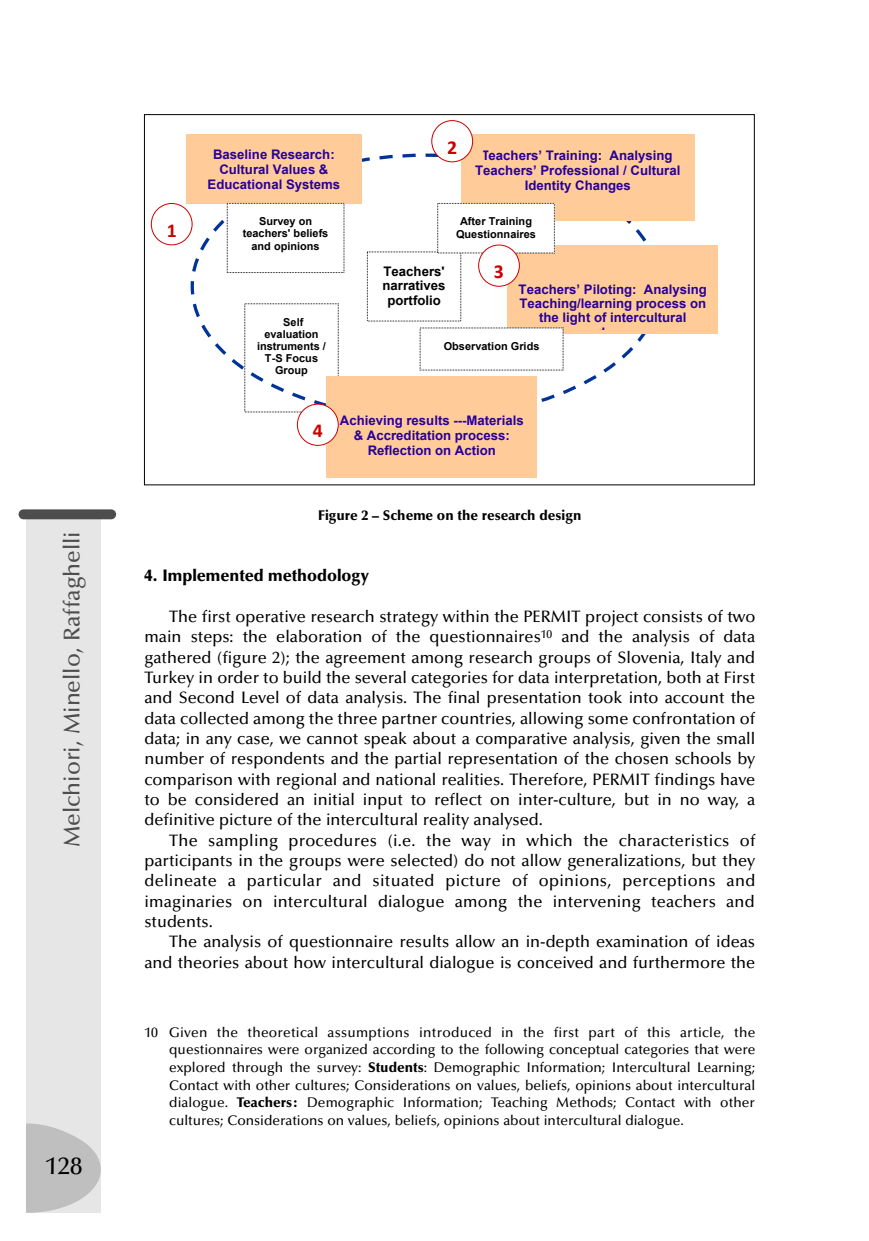
<style>
.page{position:relative;width:869px;height:1241px;background:#fff}
.page>*{position:absolute;margin:0;border:0;box-sizing:border-box;transform-origin:0 0}
.t1{font:500 24.5px "Optima";color:#000}
.t2{font:500 22.75px "Optima";color:#4d4d4d}
.t3{font:700 19.78px "Calibri";color:#c00}
.t4{font:500 16.62px "Optima";color:#000}
.t5{font:500 16.62px "Optima";letter-spacing:.02em;color:#000}
.t6{font:900 16.62px "Optima";color:#000}
.t7{font:500 14px/17.7px "Optima";color:#000;text-align:justify}
.t8{font:900 14px "Optima";color:#000}
.t9{font:700 13.12px/14.7px "Arial";color:#280099;text-align:center}
.t10{font:700 13.12px/14.7px "Arial";color:#000;text-align:center}
.t11{font:700 10.85px/12.1px "Arial";color:#000;text-align:center}
.t12{font:10.85px "Times New Roman";color:#000}
.t13{font:7.17px "Times New Roman";color:#000}
.s1{font-family:"Century Gothic"}
.s2{font-weight:900}
</style>
<div class="page">
<div style="left:27px;top:517px;width:74px;height:695px;background:#e6e6e6"></div>
<div style="left:19px;top:509px;width:97px;height:10px;background:#4d4d4d;border-radius:5px"></div>
<svg style="left:26px;top:1122px;width:75px;height:90px"></svg>
<div style="left:151px;top:203px;width:41px;height:42px;border:1px solid #c00;border-radius:50%"></div>
<div style="left:186px;top:134px;width:175px;height:69px;background:#fc9"></div>
<div style="left:461px;top:134px;width:233px;height:87px;background:#fc9"></div>
<div style="left:507px;top:245px;width:210px;height:88px;background:#fc9"></div>
<div style="left:326px;top:376px;width:210px;height:102px;background:#fc9"></div>
<div style="left:420px;top:328px;width:143px;height:42px;background:#fff"></div>
<div style="left:437px;top:203px;width:117px;height:50px;background:#fff"></div>
<div style="left:431px;top:121px;width:41px;height:41px;background:#fff;border-radius:50%"></div>
<div style="left:431px;top:120px;width:42px;height:42px;border:1px solid #c00;border-radius:50%"></div>
<div style="left:478px;top:245px;width:41px;height:41px;background:#fff;border-radius:50%"></div>
<div style="left:478px;top:244px;width:41px;height:42px;border:1px solid #c00;border-radius:50%"></div>
<div style="left:297px;top:404px;width:41px;height:41px;background:#fff;border-radius:50%"></div>
<div style="left:297px;top:403px;width:41px;height:42px;border:1px solid #c00;border-radius:50%"></div>
<p class="t2" style="left:63px;top:847px;width:318px;rotate:-90deg">Melchiori, Minello, Raffaghelli</p>
<p class="t1" style="left:45px;top:1156px;width:38px">128</p>
<p class="t3" style="left:447px;top:135px;width:12px">#</p>
<p class="t9" style="left:207px;top:147px;width:134px">Baseline Research:<br>Cultural Values &amp;<br>Educational Systems</p>
<p class="t9" style="left:475px;top:148px;width:206px"><span class="s1">T</span>eachers’ Training: Analysing<br>Teachers’ Professional / Cultural<br>Identity Changes</p>
<p class="t11" style="left:243px;top:215px;width:87px">Survey on teachers' beliefs and opinions</p>
<p class="t11" style="left:460px;top:215px;width:73px">After Training</p>
<p class="t3" style="left:166px;top:218px;width:12px">!</p>
<p class="t11" style="left:456px;top:228px;width:81px">Questionnaires</p>
<p class="t11" style="left:257px;top:316px;width:70px">Self evaluation instruments /<br>T-S Focus<br>Group</p>
<p class="t3" style="left:493px;top:259px;width:12px">$</p>
<p class="t10" style="left:382px;top:264px;width:64px">Teachers' narratives portfolio</p>
<p class="t11" style="left:443px;top:340px;width:97px">Observation Grids</p>
<p class="t9" style="left:518px;top:282px;width:190px">Teachers’ Piloting: Analysing</p>
<p class="t9" style="left:519px;top:296px;width:188px">Teaching/learning process on</p>
<p class="t9" style="left:539px;top:310px;width:149px">the light of intercultural</p>
<p class="t9" style="left:596px;top:325px;width:10px">d</p>
<p class="t3" style="left:312px;top:418px;width:12px">%</p>
<p class="t9" style="left:340px;top:413px;width:185px">Achieving results ---Materials &amp; Accreditation process:<br>Reflection on Action</p>
<p class="t8" style="left:318px;top:509px;width:264px">Figure 2 – Scheme on the research design</p>
<p class="t6" style="left:144px;top:568px;width:226px">4. Implemented methodology</p>
<p class="t4" style="left:169px;top:609px;width:587px">The first operative research strategy within the PERMIT project consists of two</p>
<p class="t4" style="left:144px;top:630px;width:612px">main steps: the elaboration of the questionnaires<sup>10</sup> and the analysis of data</p>
<p class="t4" style="left:144px;top:650px;width:612px">gathered (figure 2); the agreement among research groups of Slovenia, Italy and</p>
<p class="t4" style="left:144px;top:670px;width:612px">Turkey in order to build the several categories for data interpretation, both at First</p>
<p class="t4" style="left:144px;top:691px;width:612px">and Second Level of data analysis. The final presentation took into account the</p>
<p class="t4" style="left:144px;top:711px;width:612px">data collected among the three partner countries, allowing some confrontation of</p>
<p class="t4" style="left:144px;top:731px;width:612px">data; in any case, we cannot speak about a comparative analysis, given the small</p>
<p class="t4" style="left:144px;top:752px;width:612px">number of respondents and the partial representation of the chosen schools by</p>
<p class="t4" style="left:144px;top:772px;width:612px">comparison with regional and national realities. Therefore, PERMIT findings have</p>
<p class="t4" style="left:144px;top:792px;width:612px">to be considered an initial input to reflect on inter-culture, but in no way, a</p>
<p class="t4" style="left:144px;top:813px;width:400px">definitive picture of the intercultural reality analysed.</p>
<p class="t4" style="left:169px;top:833px;width:587px">The sampling procedures (i.e. the way in which the characteristics of</p>
<p class="t4" style="left:144px;top:853px;width:612px">participants in the groups were selected) do not allow generalizations, but they</p>
<p class="t5" style="left:144px;top:874px;width:612px">delineate a particular and situated picture of opinions, perceptions and</p>
<p class="t4" style="left:144px;top:894px;width:611px">imaginaries on intercultural dialogue among the intervening teachers and</p>
<p class="t4" style="left:144px;top:914px;width:70px">students.</p>
<p class="t4" style="left:169px;top:934px;width:587px">The analysis of questionnaire results allow an in-depth examination of ideas</p>
<p class="t4" style="left:144px;top:955px;width:612px">and theories about how intercultural dialogue is conceived and furthermore the</p>
<p class="t13" style="left:170px;top:730px;width:5px">1</p>
<p class="t12" style="left:214px;top:731px;width:486px">Given the theoretical assumptions introduced in the first part of this article, the questionnaires were organized</p>
<p class="t7" style="left:169px;top:1024px;width:587px;text-indent:-25px">10 Given the theoretical assumptions introduced in the first part of this article, the questionnaires were organized according to the following conceptual categories that were explored through the survey: <span class="s2">Students</span>: Demographic Information; Intercultural Learning; Contact with other cultures; Considerations on values, beliefs, opinions about intercultural dialogue. <span class="s2">Teachers:</span> Demographic Information; Teaching Methods; Contact with other cultures; Considerations on values, beliefs, opinions about intercultural dialogue.</p>
</div>
